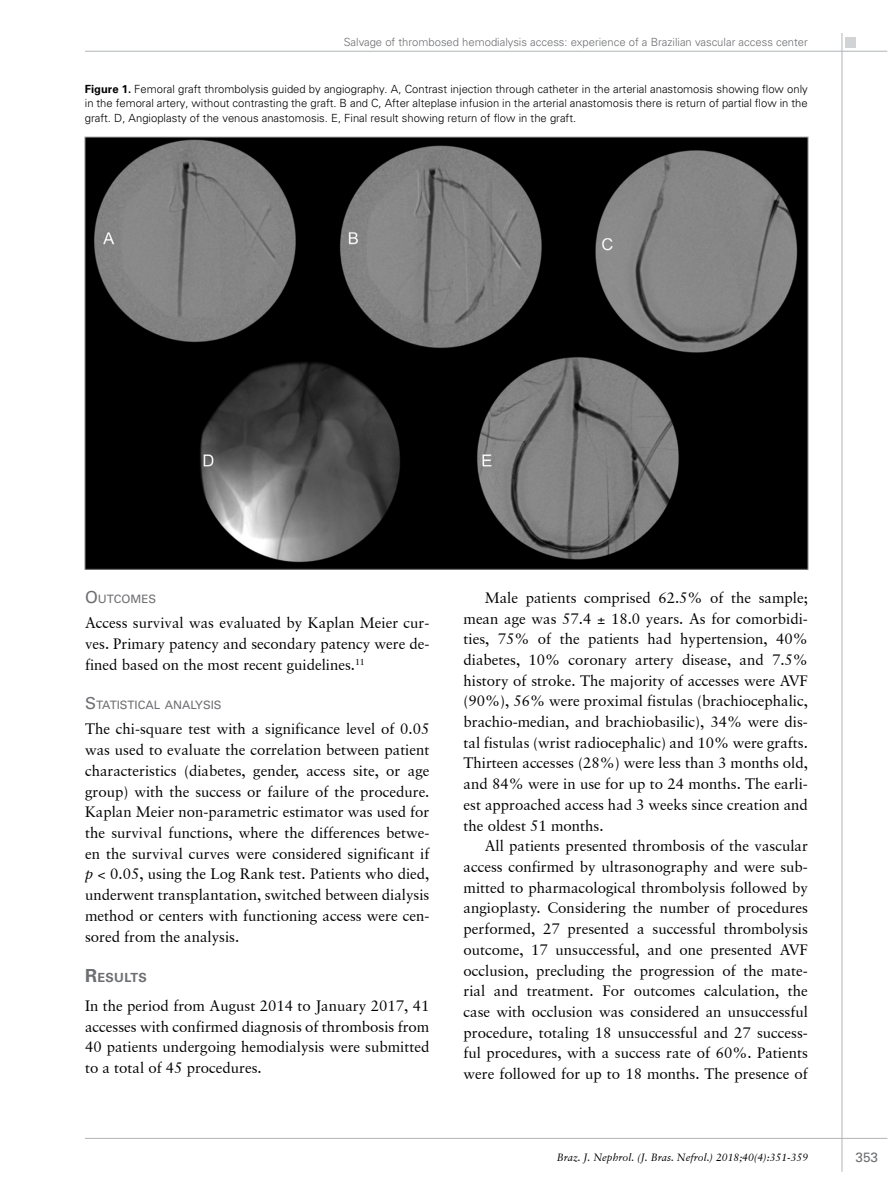
<style>
.page{position:relative;width:893px;height:1191px;background:#fff}
.page>*{position:absolute;margin:0;border:0;box-sizing:border-box;transform-origin:0 0}
.t1{font:15px/20.7px "Garamond Retrospective S Si";color:#000;text-align:justify}
.t2{font:13.5px "Univers LT Std";color:#6d6e71}
.t3{font:700 12.6px "Univers LT Std";letter-spacing:.03em;color:#6d6e71}
.t4{font:11.55px "Univers LT Std";color:#6d6e71}
.t5{font:300 11.25px/14.2px "Univers LT Std";color:#000;text-align:justify}
.t6{font:300 11.25px "Univers LT Std";color:#6d6e71}
.t7{font:italic 10.5px "Garamond Retrospective S Si";color:#000}
.s1{font-weight:700}
.s2{font-size:16.5px}
.s3{font-style:italic}
.s4{font-size:18px}
</style>
<div class="page">
<div style="left:845px;top:37px;width:11px;height:11px;background:#d1d3d4"></div>
<hr style="left:85px;top:51px;width:802px;height:1px;background:#b1b4b6">
<hr style="left:842px;top:33px;width:1px;height:1138px;background:#b1b4b6">
<hr style="left:85px;top:1138px;width:802px;height:1px;background:#b1b4b6">
<img style="left:87px;top:139px;width:719px;height:428px">
<p class="t6" style="left:344px;top:36px;width:466px">Salvage of thrombosed hemodialysis access: experience of a Brazilian vascular access center</p>
<p class="t5" style="left:85px;top:82px;width:724px"><span class="s1">Figure 1.</span> Femoral graft thrombolysis guided by angiography. A, Contrast injection through catheter in the arterial anastomosis showing flow only in the femoral artery, without contrasting the graft. B and C, After alteplase infusion in the arterial anastomosis there is return of partial flow in the graft. D, Angioplasty of the venous anastomosis. E, Final result showing return of flow in the graft.</p>
<p class="t4" style="left:85px;top:592px;width:71px"><span class="s2">O</span>UTCOMES</p>
<p class="t1" style="left:85px;top:612px;width:346px">Access survival was evaluated by Kaplan Meier cur&shy;ves. Primary patency and secondary patency were de&shy;fined based on the most recent guidelines.<sup>11</sup></p>
<p class="t4" style="left:85px;top:698px;width:137px"><span class="s2">S</span>TATISTICAL ANALYSIS</p>
<p class="t1" style="left:85px;top:718px;width:346px">The chi-square test with a significance level of 0.05 was used to evaluate the correlation between patient characteristics (diabetes, gender, access site, or age group) with the success or failure of the procedure.<br>Kaplan Meier non-parametric estimator was used for the survival functions, where the differences betwe&shy;en the survival curves were considered significant if <span class="s3">p</span> &lt; 0.05, using the Log Rank test. Patients who died, underwent transplantation, switched between dialysis method or centers with functioning access were cen&shy;sored from the analysis.</p>
<p class="t3" style="left:85px;top:969px;width:63px"><span class="s4">R</span>ESULTS</p>
<p class="t1" style="left:85px;top:995px;width:346px">In the period from August 2014 to January 2017, 41 accesses with confirmed diagnosis of thrombosis from 40 patients undergoing hemodialysis were submitted to a total of 45 procedures.</p>
<p class="t1" style="left:463px;top:587px;width:346px;text-indent:21px">Male patients comprised 62.5% of the sample; mean age was 57.4 ± 18.0 years. As for comorbidi&shy;ties, 75% of the patients had hypertension, 40% diabetes, 10% coronary artery disease, and 7.5% history of stroke. The majority of accesses were AVF (90%), 56% were proximal fistulas (brachiocephalic, brachio-median, and brachiobasilic), 34% were dis&shy;tal fistulas (wrist radiocephalic) and 10% were grafts.<br>Thirteen accesses (28%) were less than 3 months old, and 84% were in use for up to 24 months. The earli&shy;est approached access had 3 weeks since creation and the oldest 51 months.</p>
<p class="t1" style="left:463px;top:835px;width:346px;text-indent:21px">All patients presented thrombosis of the vascular access confirmed by ultrasonography and were sub&shy;mitted to pharmacological thrombolysis followed by angioplasty. Considering the number of procedures performed, 27 presented a successful thrombolysis outcome, 17 unsuccessful, and one presented AVF occlusion, precluding the progression of the mate&shy;rial and treatment. For outcomes calculation, the case with occlusion was considered an unsuccessful procedure, totaling 18 unsuccessful and 27 success&shy;ful procedures, with a success rate of 60%. Patients were followed for up to 18 months. The presence of</p>
<p class="t7" style="left:557px;top:1151px;width:253px">Braz. J. Nephrol. (J. Bras. Nefrol.) 2018;40(4):351-359</p>
<p class="t2" style="left:855px;top:1149px;width:24px">353</p>
</div>
